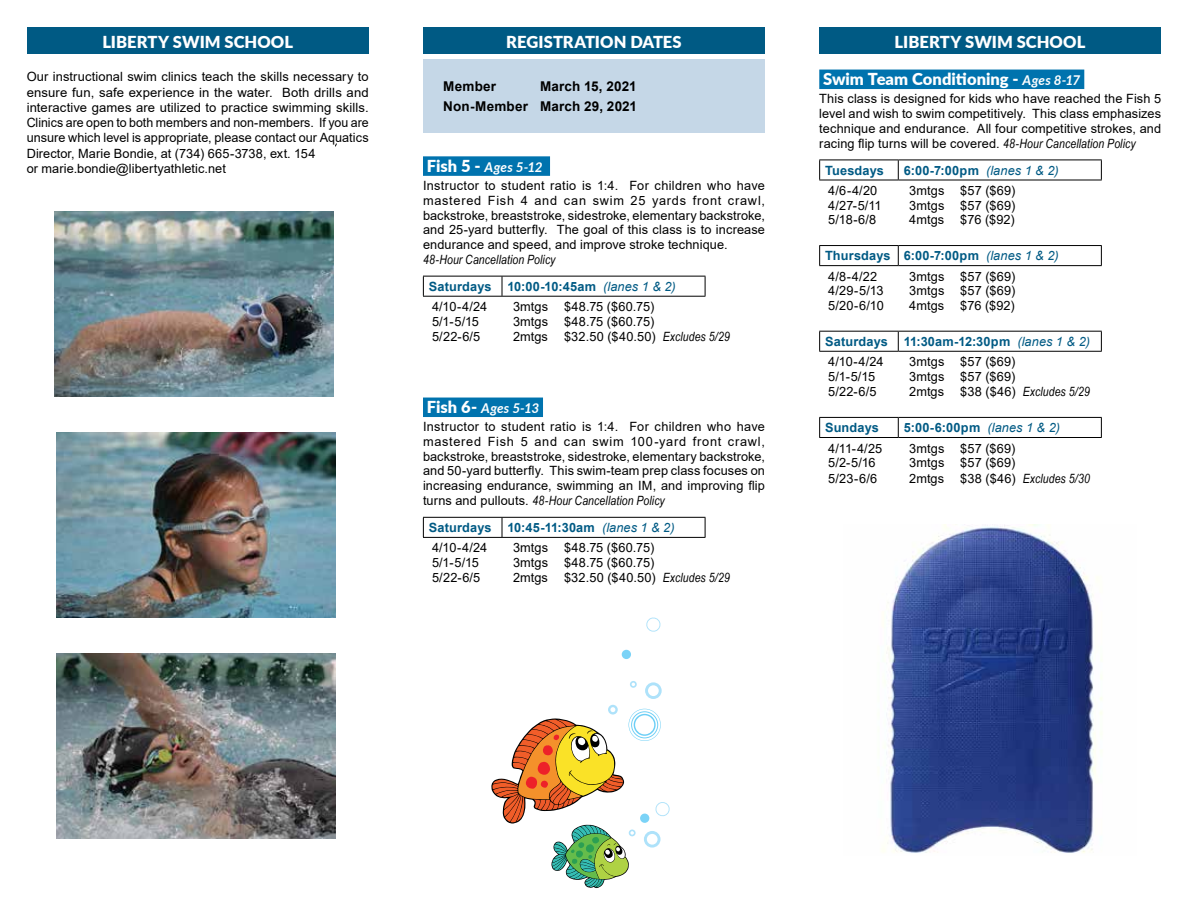
<style>
.page{position:relative;width:1188px;height:918px;background:#fff}
.page>*{position:absolute;margin:0;border:0;box-sizing:border-box;transform-origin:0 0}
.t1{font:900 16.5px "Lato";letter-spacing:.005em;color:#fff}
.t2{font:700 13.5px/19.5px "Arial";letter-spacing:.015em;color:#000;text-align:right}
.t3{font:italic 700 13.5px "Lato";letter-spacing:.01em;color:#fff}
.t4{font:12.75px/14.7px "Arial";letter-spacing:.005em;color:#000;text-align:justify}
.t5{font:700 12.75px/20.5px "Arial";letter-spacing:.015em;color:#005a84}
.t6{font:italic 12.75px "Arial Narrow";letter-spacing:.01em;color:#000}
.s1{font-weight:700;font-style:italic;font-size:13.5px}
.s2{font-family:"Arial Narrow";font-style:italic}
.s3{font-weight:400;font-style:italic}
.s4{font-weight:400;color:#000}
.s5{font-weight:900;font-style:normal;font-size:16.5px}
.s6{font-family:"Arial";font-style:normal}
</style>
<div class="page">
<div style="left:423px;top:156px;width:127px;height:20px;background:#0073ae"></div>
<div style="left:423px;top:398px;width:120px;height:19px;background:#0073ae"></div>
<hr style="left:423px;top:276px;width:79px;height:1px;background:#000">
<svg style="left:423px;top:277px;width:1px;height:19px"></svg>
<hr style="left:502px;top:276px;width:203px;height:1px;background:#000">
<svg style="left:502px;top:277px;width:1px;height:19px"></svg>
<svg style="left:705px;top:277px;width:1px;height:19px"></svg>
<hr style="left:423px;top:296px;width:79px;height:1px;background:#000">
<hr style="left:502px;top:296px;width:203px;height:1px;background:#000">
<hr style="left:423px;top:517px;width:79px;height:1px;background:#000">
<svg style="left:423px;top:518px;width:1px;height:19px"></svg>
<hr style="left:502px;top:517px;width:203px;height:1px;background:#000">
<svg style="left:502px;top:518px;width:1px;height:19px"></svg>
<svg style="left:705px;top:518px;width:1px;height:19px"></svg>
<hr style="left:423px;top:537px;width:79px;height:1px;background:#000">
<hr style="left:502px;top:537px;width:203px;height:1px;background:#000">
<svg style="left:630px;top:681px;width:7px;height:7px"></svg>
<svg style="left:646px;top:617px;width:15px;height:15px"></svg>
<svg style="left:645px;top:682px;width:17px;height:17px"></svg>
<div style="left:622px;top:650px;width:9px;height:9px;background:#7bd3f7;border-radius:50%"></div>
<svg style="left:491px;top:705px;width:179px;height:183px"></svg>
<div style="left:27px;top:27px;width:342px;height:27px;background:#005a84"></div>
<div style="left:819px;top:27px;width:342px;height:27px;background:#005a84"></div>
<div style="left:819px;top:70px;width:265px;height:19px;background:#0073ae"></div>
<hr style="left:819px;top:160px;width:79px;height:1px;background:#000">
<svg style="left:819px;top:160px;width:1px;height:20px"></svg>
<hr style="left:898px;top:160px;width:204px;height:1px;background:#000">
<svg style="left:898px;top:160px;width:1px;height:20px"></svg>
<svg style="left:1101px;top:160px;width:1px;height:20px"></svg>
<hr style="left:819px;top:180px;width:79px;height:1px;background:#000">
<hr style="left:898px;top:180px;width:204px;height:1px;background:#000">
<hr style="left:819px;top:245px;width:79px;height:1px;background:#000">
<svg style="left:819px;top:246px;width:1px;height:19px"></svg>
<hr style="left:898px;top:245px;width:204px;height:1px;background:#000">
<svg style="left:898px;top:246px;width:1px;height:19px"></svg>
<svg style="left:1101px;top:246px;width:1px;height:19px"></svg>
<hr style="left:819px;top:265px;width:79px;height:1px;background:#000">
<hr style="left:898px;top:265px;width:204px;height:1px;background:#000">
<hr style="left:819px;top:331px;width:79px;height:1px;background:#000">
<svg style="left:819px;top:332px;width:1px;height:19px"></svg>
<hr style="left:898px;top:331px;width:204px;height:1px;background:#000">
<svg style="left:898px;top:332px;width:1px;height:19px"></svg>
<svg style="left:1101px;top:332px;width:1px;height:19px"></svg>
<hr style="left:819px;top:351px;width:79px;height:1px;background:#000">
<hr style="left:898px;top:351px;width:204px;height:1px;background:#000">
<hr style="left:819px;top:417px;width:79px;height:1px;background:#000">
<svg style="left:819px;top:418px;width:1px;height:19px"></svg>
<hr style="left:898px;top:417px;width:204px;height:1px;background:#000">
<svg style="left:898px;top:418px;width:1px;height:19px"></svg>
<svg style="left:1101px;top:418px;width:1px;height:19px"></svg>
<hr style="left:819px;top:437px;width:79px;height:1px;background:#000">
<hr style="left:898px;top:437px;width:204px;height:1px;background:#000">
<img style="left:55px;top:211px;width:279px;height:186px">
<img style="left:57px;top:432px;width:278px;height:186px">
<img style="left:57px;top:653px;width:278px;height:185px">
<img style="left:882px;top:525px;width:220px;height:328px">
<div style="left:423px;top:27px;width:342px;height:27px;background:#005a84"></div>
<div style="left:423px;top:59px;width:342px;height:74px;background:#c5d7e7"></div>
<p class="t1" style="left:102px;top:29px;width:192px">LIBERTY SWIM SCHOOL</p>
<p class="t1" style="left:895px;top:29px;width:192px">LIBERTY SWIM SCHOOL</p>
<p class="t1" style="left:823px;top:67px;width:259px">Swim Team Conditioning - <span class="s1">Ages 8-17</span></p>
<p class="t4" style="left:819px;top:91px;width:344px">This class is designed for kids who have reached the Fish 5 level and wish to swim competitively. This class emphasizes technique and endurance. All four competitive strokes, and racing flip turns will be covered. <span class="s2">48-Hour Cancellation Policy</span></p>
<p class="t5" style="left:825px;top:160px;width:60px">Tuesdays</p>
<p class="t5" style="left:904px;top:160px;width:156px">6:00-7:00pm <span class="s3">(lanes 1 &amp; 2)</span></p>
<p class="t4" style="left:828px;top:183px;width:51px">4/6-4/20</p>
<p class="t4" style="left:909px;top:183px;width:107px">3mtgs $57 ($69)</p>
<p class="t4" style="left:828px;top:198px;width:55px">4/27-5/11</p>
<p class="t4" style="left:909px;top:198px;width:107px">3mtgs $57 ($69)</p>
<p class="t4" style="left:828px;top:213px;width:50px">5/18-6/8</p>
<p class="t4" style="left:909px;top:213px;width:36px">4mtgs</p>
<p class="t4" style="left:960px;top:213px;width:56px">$76 ($92)</p>
<p class="t5" style="left:825px;top:246px;width:235px">Thursdays 6:00-7:00pm <span class="s3">(lanes 1 &amp; 2)<br></span><span class="s4">4/8-4/22</span></p>
<p class="t1" style="left:506px;top:29px;width:177px">REGISTRATION DATES</p>
<p class="t4" style="left:27px;top:69px;width:344px;line-height:15.3px;text-align:left">Our instructional swim clinics teach the skills necessary to ensure fun, safe experience in the water. Both drills and interactive games are utilized to practice swimming skills.<br>Clinics are open to both members and non-members. If you are unsure which level is appropriate, please contact our Aquatics Director, Marie Bondie, at (734) 665-3738, ext. 154<br>or marie.bondie@libertyathletic.net</p>
<p class="t2" style="left:443px;top:77px;width:195px">March 15, 2021<br>Non-Member March 29, 2021</p>
<p class="t2" style="left:443px;top:77px;width:54px">Member</p>
<p class="t3" style="left:427px;top:157px;width:118px"><span class="s5">Fish 5 -</span> Ages 5-12</p>
<p class="t4" style="left:423px;top:178px;width:344px">Instructor to student ratio is 1:4. For children who have mastered Fish 4 and can swim 25 yards front crawl, backstroke, breaststroke, sidestroke, elementary backstroke, and 25-yard butterfly. The goal of this class is to increase endurance and speed, and improve stroke technique.</p>
<p class="t6" style="left:423px;top:250px;width:134px">48-Hour Cancellation Policy</p>
<p class="t5" style="left:429px;top:276px;width:249px">Saturdays 10:00-10:45am <span class="s3">(lanes 1 &amp; 2)<br></span><span class="s4">4/10-4/24</span></p>
<p class="t4" style="left:909px;top:269px;width:107px">3mtgs $57 ($69)</p>
<p class="t4" style="left:828px;top:284px;width:57px">4/29-5/13</p>
<p class="t4" style="left:909px;top:284px;width:107px">3mtgs $57 ($69)</p>
<p class="t4" style="left:828px;top:298px;width:57px">5/20-6/10</p>
<p class="t4" style="left:909px;top:298px;width:36px">4mtgs</p>
<p class="t4" style="left:960px;top:298px;width:56px">$76 ($92)</p>
<p class="t5" style="left:825px;top:331px;width:266px">Saturdays 11:30am-12:30pm <span class="s3">(lanes 1 &amp; 2)<br></span><span class="s4">4/10-4/24</span></p>
<p class="t4" style="left:513px;top:299px;width:143px">3mtgs $48.75 ($60.75)</p>
<p class="t4" style="left:432px;top:314px;width:48px">5/1-5/15</p>
<p class="t4" style="left:513px;top:314px;width:143px">3mtgs $48.75 ($60.75)</p>
<p class="t4" style="left:432px;top:329px;width:50px">5/22-6/5</p>
<p class="t4" style="left:513px;top:329px;width:36px">2mtgs</p>
<p class="t4" style="left:564px;top:329px;width:167px">$32.50 ($40.50) <span class="s2">Excludes 5/29</span></p>
<p class="t4" style="left:909px;top:354px;width:107px">3mtgs $57 ($69)</p>
<p class="t3" style="left:427px;top:398px;width:114px"><span class="s5">Fish 6-</span> Ages 5-13</p>
<p class="t4" style="left:423px;top:419px;width:344px">Instructor to student ratio is 1:4. For children who have mastered Fish 5 and can swim 100-yard front crawl, backstroke, breaststroke, sidestroke, elementary backstroke, and 50-yard butterfly. This swim-team prep class focuses on increasing endurance, swimming an IM, and improving flip</p>
<p class="t6" style="left:423px;top:492px;width:243px"><span class="s6">turns and pullouts.</span> 48-Hour Cancellation Policy</p>
<p class="t5" style="left:429px;top:517px;width:247px">Saturdays 10:45-11:30am <span class="s3">(lanes 1 &amp; 2)<br></span><span class="s4">4/10-4/24</span></p>
<p class="t4" style="left:513px;top:541px;width:143px">3mtgs $48.75 ($60.75)</p>
<p class="t4" style="left:432px;top:555px;width:48px">5/1-5/15</p>
<p class="t4" style="left:513px;top:555px;width:143px">3mtgs $48.75 ($60.75)</p>
<p class="t4" style="left:432px;top:571px;width:50px">5/22-6/5</p>
<p class="t4" style="left:513px;top:571px;width:36px">2mtgs</p>
<p class="t4" style="left:564px;top:571px;width:167px">$32.50 ($40.50) <span class="s2">Excludes 5/29</span></p>
<p class="t4" style="left:828px;top:369px;width:48px">5/1-5/15</p>
<p class="t4" style="left:909px;top:369px;width:107px">3mtgs $57 ($69)</p>
<p class="t4" style="left:828px;top:384px;width:50px">5/22-6/5</p>
<p class="t4" style="left:909px;top:384px;width:36px">2mtgs</p>
<p class="t6" style="left:960px;top:383px;width:131px"><span class="s6">$38 ($46)</span> Excludes 5/29</p>
<p class="t5" style="left:825px;top:417px;width:55px">Sundays</p>
<p class="t5" style="left:904px;top:417px;width:158px">5:00-6:00pm <span class="s3">(lanes 1 &amp; 2)</span></p>
<p class="t4" style="left:828px;top:441px;width:55px">4/11-4/25</p>
<p class="t4" style="left:909px;top:441px;width:107px">3mtgs $57 ($69)</p>
<p class="t4" style="left:828px;top:455px;width:49px">5/2-5/16</p>
<p class="t4" style="left:909px;top:455px;width:107px">3mtgs $57 ($69)</p>
<p class="t4" style="left:828px;top:471px;width:50px">5/23-6/6</p>
<p class="t4" style="left:909px;top:471px;width:36px">2mtgs</p>
<p class="t6" style="left:960px;top:469px;width:131px"><span class="s6">$38 ($46)</span> Excludes 5/30</p>
</div>
